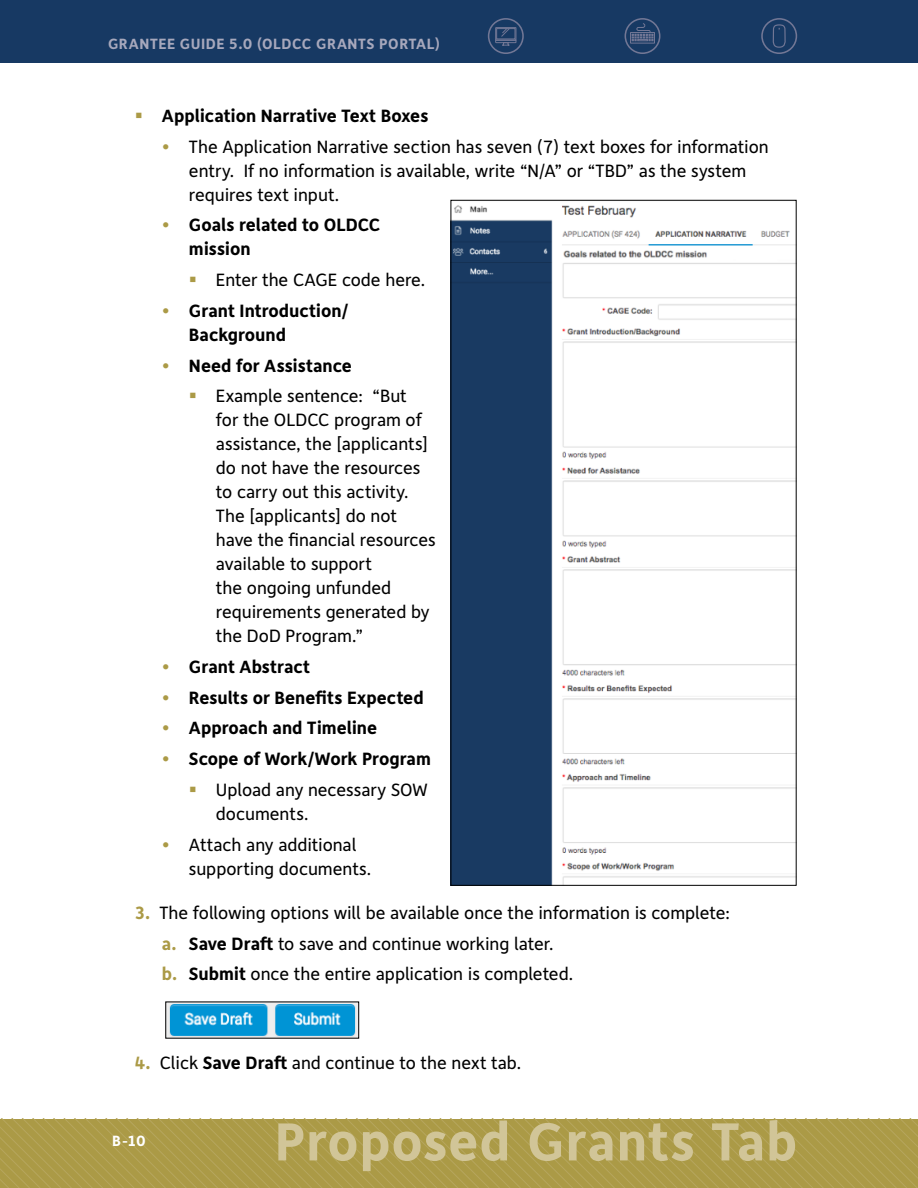
<style>
.page{position:relative;width:918px;height:1188px;background:#fff}
.page>*{position:absolute;margin:0;border:0;box-sizing:border-box;transform-origin:0 0}
.t1{font:700 54px "Depot";letter-spacing:.02em;color:#d1c598}
.t2{font:18px/24px "Depot";color:#000}
.t3{font:700 18px/24px "Depot";color:#000}
.t4{font:700 15px "Depot";letter-spacing:.04em;color:#a7a8bc}
.t5{font:700 15px "Depot";color:#fff}
.s1{color:#ab9a46}
.s2{font-weight:400;color:#ab9a46}
.s3{font-weight:700}
.s4{font-weight:400}
.s5{font-weight:700;color:#ab9a46}
</style>
<div class="page">
<svg style="left:0;top:1119px;width:918px;height:69px;background:#ac9b49"></svg>
<div style="left:0;top:0;width:918px;height:63px;background:#173963"></div>
<div style="left:488px;top:18px;width:36px;height:36px;border:2px solid #727795;border-radius:50%"></div>
<svg style="left:495px;top:27px;width:22px;height:19px"></svg>
<div style="left:625px;top:18px;width:35px;height:36px;border:2px solid #727795;border-radius:50%"></div>
<div style="left:630px;top:32px;width:25px;height:12px;border:1px solid #727795"></div>
<svg style="left:631px;top:23px;width:23px;height:19px"></svg>
<div style="left:761px;top:18px;width:36px;height:36px;border:2px solid #727795;border-radius:50%"></div>
<svg style="left:772px;top:24px;width:14px;height:24px"></svg>
<img style="left:453px;top:205px;width:342px;height:679px">
<img style="left:167px;top:1004px;width:190px;height:33px">
<p class="t4" style="left:108px;top:34px;width:334px">GRANTEE GUIDE 5.0 (OLDCC GRANTS PORTAL)</p>
<p class="t3" style="left:162px;top:103px;width:268px">Application Narrative Text Boxes</p>
<p class="t2" style="left:189px;top:134px;width:581px;text-indent:-27px"><span class="s1">•</span> The Application Narrative section has seven (7) text boxes for information entry. If no information is available, write “N/A” or “TBD” as the system requires text input.</p>
<p class="t3" style="left:189px;top:212px;width:193px;text-indent:-27px"><span class="s2">•</span> Goals related to OLDCC mission</p>
<p class="t2" style="left:216px;top:267px;width:209px">Enter the CAGE code here.</p>
<p class="t3" style="left:189px;top:298px;width:161px;text-indent:-27px"><span class="s2">•</span> Grant Introduction/<br>Background</p>
<p class="t2" style="left:216px;top:350px;width:192px;line-height:30.8px;text-indent:-54px"><span class="s1">•</span> <span class="s3">Need for Assistance<br></span>Example sentence: “But</p>
<p class="t2" style="left:216px;top:408px;width:221px">for the OLDCC program of assistance, the [applicants] do not have the resources to carry out this activity.<br>The [applicants] do not have the financial resources available to support<br>the ongoing unfunded requirements generated by the DoD Program.”</p>
<p class="t3" style="left:162px;top:654px;width:150px"><span class="s2">•</span> Grant Abstract</p>
<p class="t3" style="left:162px;top:685px;width:263px"><span class="s2">•</span> Results or Benefits Expected</p>
<p class="t3" style="left:162px;top:715px;width:217px"><span class="s2">•</span> Approach and Timeline</p>
<p class="t3" style="left:162px;top:743px;width:270px;line-height:30.8px;text-align:right"><span class="s2">•</span> Scope of Work/Work Program<br><span class="s4">Upload any necessary SOW</span></p>
<p class="t2" style="left:216px;top:801px;width:92px">documents.</p>
<p class="t2" style="left:189px;top:832px;width:182px;text-indent:-27px"><span class="s1">•</span> Attach any additional supporting documents.</p>
<p class="t2" style="left:162px;top:897px;width:570px;line-height:30.8px;text-indent:-27px"><span class="s5">3.</span> The following options will be available once the information is complete: <span class="s5">a.</span> <span class="s3">Save Draft</span> to save and continue working later.<br><span class="s5">b.</span> <span class="s3">Submit</span> once the entire application is completed.</p>
<p class="t2" style="left:135px;top:1050px;width:386px"><span class="s5">4.</span> Click <span class="s3">Save Draft</span> and continue to the next tab.</p>
<p class="t5" style="left:112px;top:1131px;width:35px">B-10</p>
<h1 class="t1" style="left:275px;top:1107px;width:524px">Proposed Grants Tab</h1>
</div>
